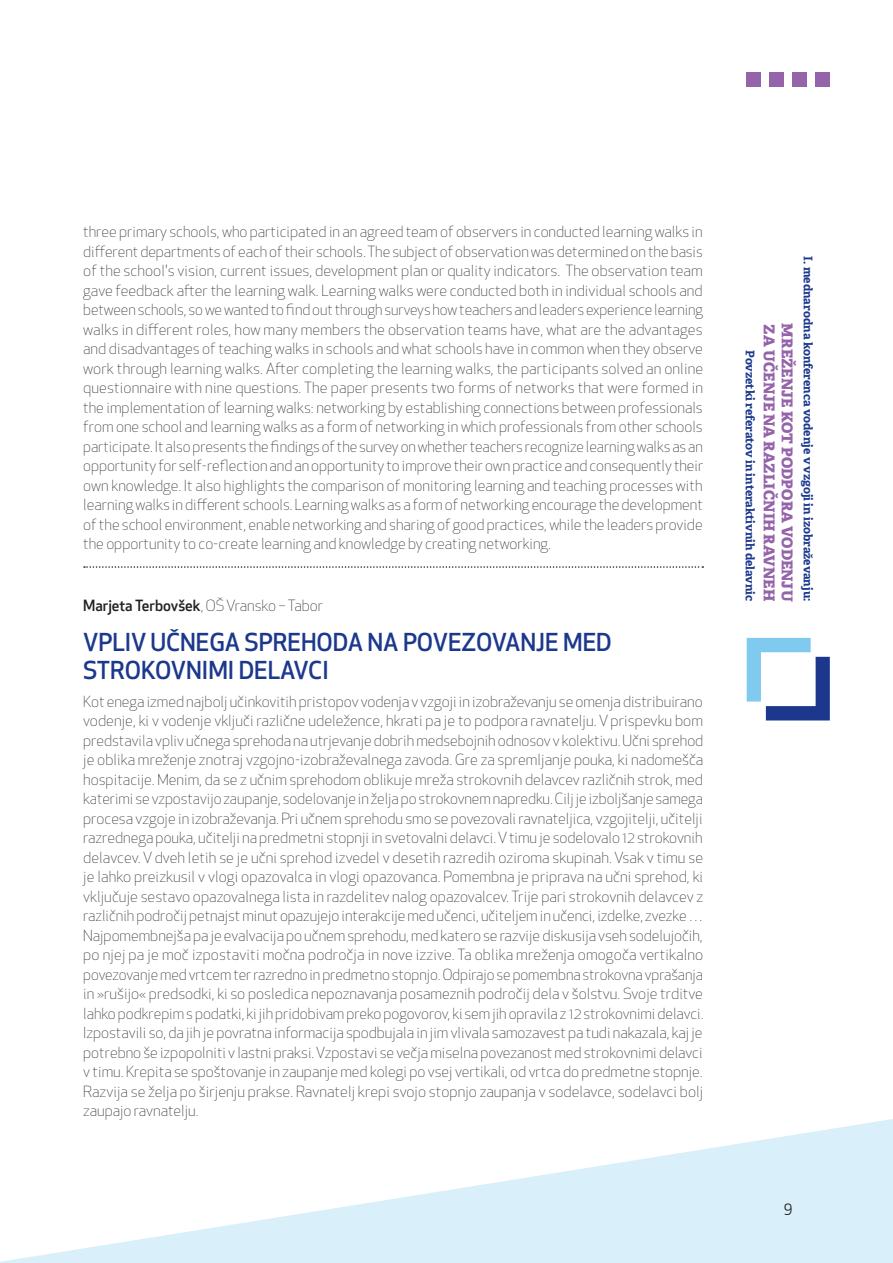
<style>
.page{position:relative;width:893px;height:1263px;background:#fff}
.page>*{position:absolute;margin:0;border:0;box-sizing:border-box;transform-origin:0 0}
.t1{font:500 24.15px/27.2px "Apex New";color:#1b388c}
.t2{font:500 15.15px "Apex New";color:#231f20}
.t3{font:300 15px/19.5px "Apex New";color:#231f20;text-align:justify}
.t4{font:800 15px "Adelle";letter-spacing:.01em;color:#9563aa}
.t5{font:15px "Apex New";color:#231f20}
.t6{font:700 12px "Adelle";color:#1b388c}
.s1{font-weight:300}
</style>
<div class="page">
<svg style="left:0;top:1119px;width:893px;height:144px;fill:#d9effa"></svg>
<div style="left:747px;top:72px;width:14px;height:15px;background:#9563aa"></div>
<div style="left:769px;top:72px;width:14px;height:15px;background:#9563aa"></div>
<div style="left:815px;top:72px;width:14px;height:15px;background:#9563aa"></div>
<div style="left:792px;top:72px;width:14px;height:15px;background:#9563aa"></div>
<svg style="left:747px;top:638px;width:83px;height:82px"></svg>
<svg style="left:84px;top:566px;width:619px;height:2px"></svg>
<p class="t3" style="left:83px;top:222px;width:622px">three primary schools, who participated in an agreed team of observers in conducted learning walks in different departments of each of their schools. The subject of observation was determined on the basis of the school's vision, current issues, development plan or quality indicators. The observation team gave feedback after the learning walk. Learning walks were conducted both in individual schools and between schools, so we wanted to find out through surveys how teachers and leaders experience learning walks in different roles, how many members the observation teams have, what are the advantages and disadvantages of teaching walks in schools and what schools have in common when they observe work through learning walks. After completing the learning walks, the participants solved an online questionnaire with nine questions. The paper presents two forms of networks that were formed in the implementation of learning walks: networking by establishing connections between professionals from one school and learning walks as a form of networking in which professionals from other schools participate. It also presents the findings of the survey on whether teachers recognize learning walks as an opportunity for self-reflection and an opportunity to improve their own practice and consequently their own knowledge. It also highlights the comparison of monitoring learning and teaching processes with learning walks in different schools. Learning walks as a form of networking encourage the development of the school environment, enable networking and sharing of good practices, while the leaders provide the opportunity to co-create learning and knowledge by creating networking.</p>
<p class="t2" style="left:83px;top:596px;width:241px">MARJETA TERBOVŠEK<span class="s1">, OŠ Vransko – Tabor</span></p>
<h1 class="t1" style="left:83px;top:629px;width:28px">VPLIV</h1>
<h1 class="t1" style="left:83px;top:629px;width:530px;text-indent:67px">UČNEGA SPREHODA NA POVEZOVANJE MED<br>STROKOVNIMI DELAVCI</h1>
<p class="t3" style="left:83px;top:691px;width:622px">Kot enega izmed najbolj učinkovitih pristopov vodenja v vzgoji in izobraževanju se omenja distribuirano vodenje, ki v vodenje vključi različne udeležence, hkrati pa je to podpora ravnatelju. V prispevku bom predstavila vpliv učnega sprehoda na utrjevanje dobrih medsebojnih odnosov v kolektivu. Učni sprehod je oblika mreženje znotraj vzgojno-izobraževalnega zavoda. Gre za spremljanje pouka, ki nadomešča hospitacije. Menim, da se z učnim sprehodom oblikuje mreža strokovnih delavcev različnih strok, med katerimi se vzpostavijo zaupanje, sodelovanje in želja po strokovnem napredku. Cilj je izboljšanje samega procesa vzgoje in izobraževanja. Pri učnem sprehodu smo se povezovali ravnateljica, vzgojitelji, učitelji razrednega pouka, učitelji na predmetni stopnji in svetovalni delavci. V timu je sodelovalo 12 strokovnih delavcev. V dveh letih se je učni sprehod izvedel v desetih razredih oziroma skupinah. Vsak v timu se je lahko preizkusil v vlogi opazovalca in vlogi opazovanca. Pomembna je priprava na učni sprehod, ki vključuje sestavo opazovalnega lista in razdelitev nalog opazovalcev. Trije pari strokovnih delavcev z različnih področij petnajst minut opazujejo interakcije med učenci, učiteljem in učenci, izdelke, zvezke … Najpomembnejša pa je evalvacija po učnem sprehodu, med katero se razvije diskusija vseh sodelujočih, po njej pa je moč izpostaviti močna področja in nove izzive. Ta oblika mreženja omogoča vertikalno povezovanje med vrtcem ter razredno in predmetno stopnjo. Odpirajo se pomembna strokovna vprašanja in »rušijo« predsodki, ki so posledica nepoznavanja posameznih področij dela v šolstvu. Svoje trditve lahko podkrepim s podatki, ki jih pridobivam preko pogovorov, ki sem jih opravila z 12 strokovnimi delavci.<br>Izpostavili so, da jih je povratna informacija spodbujala in jim vlivala samozavest pa tudi nakazala, kaj je potrebno še izpopolniti v lastni praksi. Vzpostavi se večja miselna povezanost med strokovnimi delavci v timu. Krepita se spoštovanje in zaupanje med kolegi po vsej vertikali, od vrtca do predmetne stopnje.<br>Razvija se želja po širjenju prakse. Ravnatelj krepi svojo stopnjo zaupanja v sodelavce, sodelavci bolj zaupajo ravnatelju.</p>
<p class="t6" style="left:758px;top:350px;width:252px;rotate:90deg">Povzetki referatov in interaktivnih delavnic</p>
<p class="t6" style="left:816px;top:256px;width:347px;rotate:90deg">I. mednarodna konferenca vodenje v vzgoji in izobraževanju:</p>
<p class="t4" style="left:779px;top:324px;width:278px;rotate:90deg">za učenje na različnih ravneh</p>
<p class="t4" style="left:797px;top:323px;width:279px;rotate:90deg">Mreženje kot podpora vodenju</p>
<p class="t5" style="left:784px;top:1198px;width:10px">9</p>
</div>
